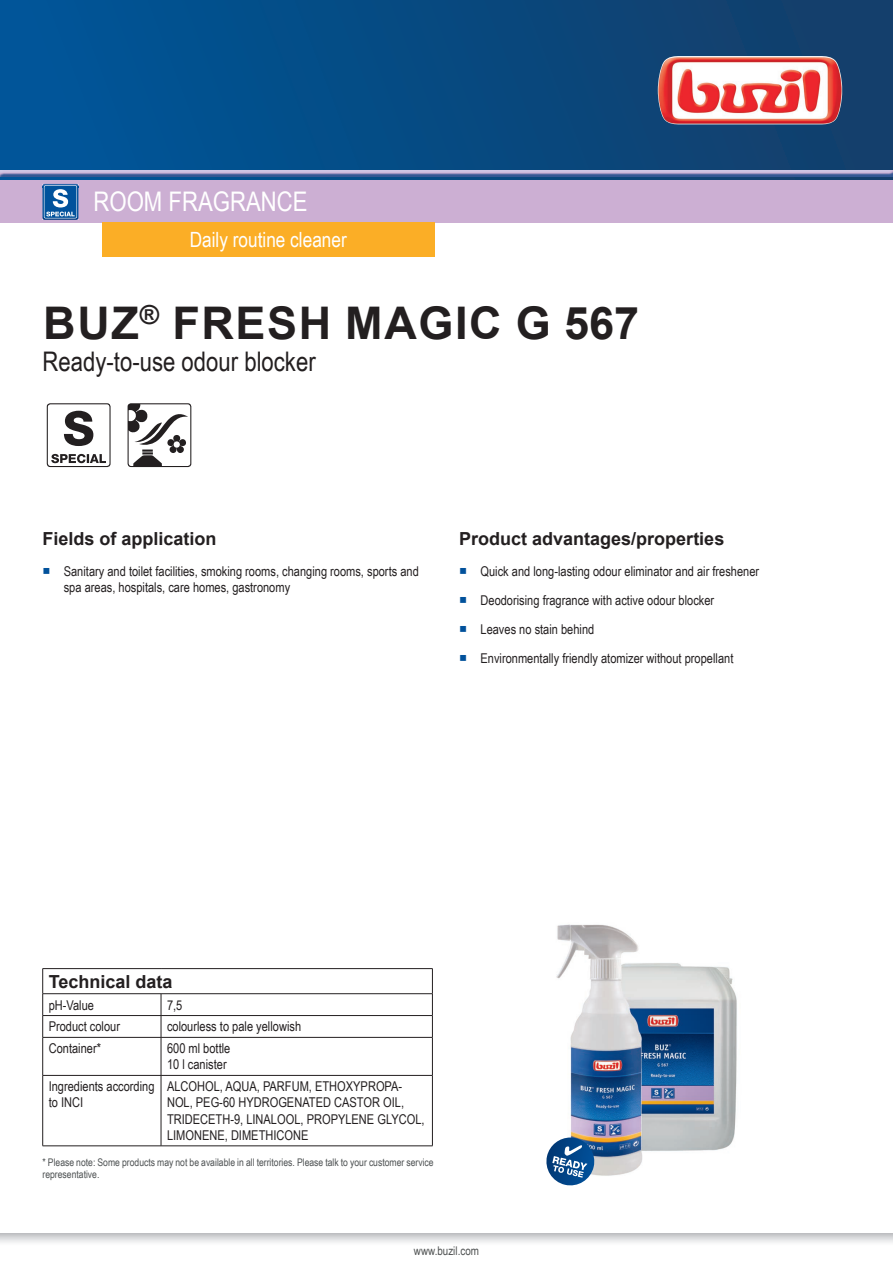
<style>
.page{position:relative;width:893px;height:1263px;background:#fff}
.page>*{position:absolute;margin:0;border:0;box-sizing:border-box;transform-origin:0 0}
.t1{font:700 45px "Arial";letter-spacing:.035em;color:#231f20}
.t2{font:27px "Arial Narrow";color:#231f20}
.t3{font:27px "Arial Narrow";color:#fff}
.t4{font:21px "Arial Narrow";color:#fff}
.t5{font:700 18px "Arial";color:#231f20}
.t6{font:13.5px/16.2px "Arial Narrow";color:#231f20}
.t7{font:12px "Arial Narrow";color:#4e5151}
.t8{font:10.5px/11.7px "Arial Narrow";color:#4d5152}
.s1{font-family:"Arial Unicode MS";color:#01519b}
</style>
<div class="page">
<svg style="left:0;top:1233px;width:893px;height:10px"></svg>
<hr style="left:43px;top:968px;width:118px;height:1px;background:#231f20">
<hr style="left:161px;top:968px;width:272px;height:1px;background:#231f20">
<hr style="left:43px;top:993px;width:118px;height:1px;background:#231f20">
<hr style="left:161px;top:993px;width:272px;height:1px;background:#231f20">
<hr style="left:43px;top:1015px;width:118px;height:1px;background:#231f20">
<svg style="left:42px;top:969px;width:1px;height:68px"></svg>
<hr style="left:161px;top:1015px;width:272px;height:1px;background:#231f20">
<svg style="left:161px;top:994px;width:1px;height:43px"></svg>
<svg style="left:432px;top:969px;width:1px;height:68px"></svg>
<hr style="left:43px;top:1037px;width:118px;height:1px;background:#231f20">
<hr style="left:42px;top:1037px;width:1px;height:38px;background:#231f20">
<hr style="left:161px;top:1037px;width:272px;height:1px;background:#231f20">
<hr style="left:161px;top:1037px;width:1px;height:38px;background:#231f20">
<hr style="left:432px;top:1037px;width:1px;height:38px;background:#231f20">
<hr style="left:43px;top:1075px;width:118px;height:1px;background:#231f20">
<hr style="left:42px;top:1075px;width:1px;height:71px;background:#231f20">
<hr style="left:161px;top:1075px;width:272px;height:1px;background:#231f20">
<hr style="left:161px;top:1075px;width:1px;height:71px;background:#231f20">
<hr style="left:432px;top:1075px;width:1px;height:71px;background:#231f20">
<hr style="left:43px;top:1145px;width:118px;height:1px;background:#231f20">
<hr style="left:161px;top:1145px;width:272px;height:1px;background:#231f20">
<img style="left:556px;top:924px;width:181px;height:252px">
<svg style="left:47px;top:403px;width:64px;height:64px"></svg>
<svg style="left:128px;top:403px;width:63px;height:64px"></svg>
<svg style="left:546px;top:1137px;width:51px;height:49px"></svg>
<div style="left:0;top:0;width:893px;height:180px;background:linear-gradient(to right,#00569a,#143e69)"></div>
<img style="left:658px;top:56px;width:184px;height:68px">
<div style="left:0;top:169px;width:893px;height:8px;background:#015599;opacity:.75"></div>
<div style="left:0;top:180px;width:893px;height:43px;background:#ccafd3"></div>
<img style="left:43px;top:184px;width:35px;height:36px">
<svg style="left:44px;top:185px;width:35px;height:33px"></svg>
<div style="left:102px;top:223px;width:333px;height:34px;background:#fbae26"></div>
<h2 class="t3" style="left:94px;top:182px;width:216px">ROOM FRAGRANCE</h2>
<h3 class="t4" style="left:190px;top:225px;width:158px">Daily routine cleaner</h3>
<h1 class="t1" style="left:43px;top:291px;width:597px">BUZ<sup>®</sup> FRESH MAGIC G 567</h1>
<h2 class="t2" style="left:43px;top:342px;width:275px">Ready-to-use odour blocker</h2>
<h3 class="t5" style="left:43px;top:526px;width:176px">Fields of application</h3>
<p class="t6" style="left:64px;top:562px;width:357px;text-indent:-21px"><span class="s1">■</span> Sanitary and toilet facilities, smoking rooms, changing rooms, sports and spa areas, hospitals, care homes, gastronomy</p>
<h3 class="t5" style="left:459px;top:526px;width:267px">Product advantages/properties</h3>
<p class="t6" style="left:459px;top:562px;width:301px"><span class="s1">■</span> Quick and long-lasting odour eliminator and air freshener</p>
<p class="t6" style="left:459px;top:591px;width:257px"><span class="s1">■</span> Deodorising fragrance with active odour blocker</p>
<p class="t6" style="left:459px;top:620px;width:137px"><span class="s1">■</span> Leaves no stain behind</p>
<p class="t6" style="left:459px;top:649px;width:276px"><span class="s1">■</span> Environmentally friendly atomizer without propellant</p>
<h3 class="t5" style="left:49px;top:969px;width:125px">Technical data</h3>
<p class="t6" style="left:49px;top:996px;width:47px">pH-Value</p>
<p class="t6" style="left:167px;top:996px;width:17px">7,5</p>
<p class="t6" style="left:49px;top:1018px;width:73px">Product colour</p>
<p class="t6" style="left:167px;top:1018px;width:136px">colourless to pale yellowish</p>
<p class="t6" style="left:49px;top:1040px;width:54px">Container*</p>
<p class="t6" style="left:167px;top:1040px;width:65px">600 ml bottle<br>10 l canister</p>
<p class="t6" style="left:49px;top:1078px;width:107px">Ingredients according to INCI</p>
<p class="t6" style="left:167px;top:1078px;width:259px">ALCOHOL, AQUA, PARFUM, ETHOXYPROPA-NOL, PEG-60 HYDROGENATED CASTOR OIL, TRIDECETH-9, LINALOOL, PROPYLENE GLYCOL, LIMONENE, DIMETHICONE</p>
<p class="t8" style="left:43px;top:1156px;width:393px">* Please note: Some products may not be available in all territories. Please talk to your customer service representative.</p>
<p class="t7" style="left:414px;top:1242px;width:67px">www.buzil.com</p>
</div>
